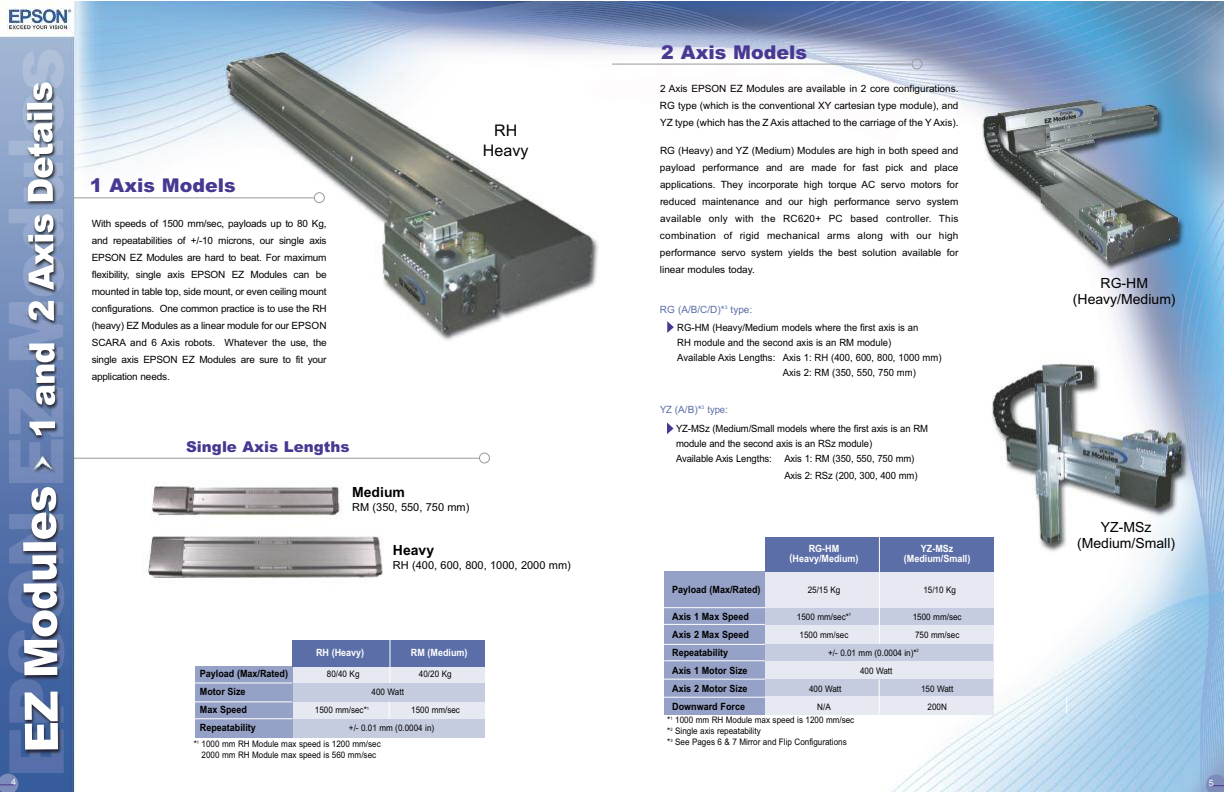
<style>
.page{position:relative;width:1224px;height:792px;background:#fff}
.page>*{position:absolute;margin:0;border:0;box-sizing:border-box;transform-origin:0 0}
.t1{font:900 19px "Arial";color:#483892}
.t2{font:16px/20px "Arial";color:#000;text-align:center}
.t3{font:900 15px "Arial";color:#483892}
.t4{font:14px/16px "Arial";color:#000;text-align:center}
.t5{font:700 14px "Arial";color:#000}
.t6{font:11px "Arial";color:#000}
.t7{font:10px/17px "Arial";color:#000;text-align:justify}
.t8{font:10px/19px "Arial";color:#000;scale:.95 1}
.t9{font:700 10px "Arial";color:#000;scale:.9 1}
.t10{font:700 10px "Arial";color:#fff;scale:.9 1}
.t11{font:10px "Arial";color:#5b6ea7}
.t12{font:9px/11px "Arial";color:#000;text-align:center;scale:.9 1}
.t13{font:9px "Helvetica";color:#fff}
.s1{color:#5b6ea7}
</style>
<div class="page">
<img style="left:0;top:1px;width:1224px;height:791px">
<img style="left:8px;top:92px;width:57px;height:681px">
<img style="left:23px;top:392px;width:35px;height:358px">
<hr style="left:73px;top:197px;width:241px;height:1px;background:#999">
<svg style="left:314px;top:192px;width:11px;height:11px"></svg>
<div style="left:285px;top:666px;width:200px;height:71px;background:#e7e9f2"></div>
<div style="left:286px;top:683px;width:199px;height:19px;background:#c6cce0"></div>
<svg style="left:0;top:774px;width:18px;height:18px"></svg>
<svg style="left:1206px;top:775px;width:18px;height:17px"></svg>
<div style="left:286px;top:719px;width:199px;height:19px;background:#c6cce0"></div>
<div style="left:195px;top:666px;width:98px;height:71px;background:#95a1c6"></div>
<div style="left:293px;top:640px;width:192px;height:26px;background:#5b6ea7"></div>
<hr style="left:195px;top:683px;width:97px;height:1px;background:#fff">
<hr style="left:195px;top:701px;width:97px;height:1px;background:#fff">
<hr style="left:195px;top:718px;width:97px;height:1px;background:#fff">
<hr style="left:390px;top:640px;width:1px;height:43px;background:#fff">
<hr style="left:612px;top:64px;width:300px;height:1px;background:#999">
<svg style="left:912px;top:58px;width:11px;height:11px"></svg>
<div style="left:758px;top:572px;width:235px;height:143px;background:#e7e9f2"></div>
<div style="left:758px;top:608px;width:236px;height:16px;background:#c6cce0"></div>
<div style="left:765px;top:537px;width:229px;height:35px;background:#5b6ea7"></div>
<hr style="left:879px;top:537px;width:1px;height:107px;background:#fff">
<div style="left:758px;top:644px;width:235px;height:16px;background:#c6cce0"></div>
<div style="left:758px;top:680px;width:235px;height:16px;background:#c6cce0"></div>
<div style="left:664px;top:572px;width:101px;height:143px;background:#95a1c6"></div>
<svg style="left:1067px;top:624px;width:1px;height:21px"></svg>
<hr style="left:879px;top:679px;width:1px;height:35px;background:#fff">
<hr style="left:663px;top:607px;width:102px;height:1px;background:#fff">
<hr style="left:663px;top:624px;width:102px;height:1px;background:#fff">
<hr style="left:664px;top:644px;width:101px;height:1px;background:#fff">
<hr style="left:664px;top:660px;width:101px;height:1px;background:#fff">
<hr style="left:663px;top:679px;width:102px;height:1px;background:#fff">
<hr style="left:662px;top:697px;width:103px;height:1px;background:#fff">
<svg style="left:1066px;top:696px;width:1px;height:18px"></svg>
<svg style="left:667px;top:321px;width:7px;height:12px"></svg>
<svg style="left:389px;top:702px;width:1px;height:16px"></svg>
<svg style="left:667px;top:422px;width:7px;height:12px"></svg>
<hr style="left:74px;top:458px;width:405px;height:1px;background:#999">
<svg style="left:479px;top:453px;width:11px;height:11px"></svg>
<h1 class="t1" style="left:90px;top:175px;width:147px">1 Axis Models</h1>
<p class="t7" style="left:92px;top:215px;width:236px">With speeds of 1500 mm/sec, payloads up to 80 Kg, and repeatabilities of +/-10 microns, our single axis EPSON EZ Modules are hard to beat. For maximum flexibility, single axis EPSON EZ Modules can be mounted in table top, side mount, or even ceiling mount configurations. One common practice is to use the RH (heavy) EZ Modules as a linear module for our EPSON SCARA and 6 Axis robots. Whatever the use, the single axis EPSON EZ Modules are sure to fit your application needs.</p>
<h3 class="t3" style="left:186px;top:438px;width:165px">Single Axis Lengths</h3>
<h2 class="t2" style="left:483px;top:120px;width:47px">RH<br>Heavy</h2>
<h3 class="t5" style="left:352px;top:484px;width:54px">Medium</h3>
<p class="t6" style="left:352px;top:501px;width:119px">RM (350, 550, 750 mm)</p>
<h3 class="t5" style="left:393px;top:542px;width:43px">Heavy</h3>
<p class="t6" style="left:393px;top:559px;width:179px">RH (400, 600, 800, 1000, 2000 mm)</p>
<p class="t10" style="left:316px;top:647px;width:55px">RH (Heavy)</p>
<p class="t10" style="left:411px;top:647px;width:65px">RM (Medium)</p>
<p class="t9" style="left:200px;top:668px;width:100px">Payload (Max/Rated)</p>
<p class="t12" style="left:327px;top:669px;width:38px">80/40 Kg</p>
<p class="t12" style="left:419px;top:669px;width:38px">40/20 Kg</p>
<p class="t9" style="left:200px;top:686px;width:52px">Motor Size</p>
<p class="t12" style="left:372px;top:687px;width:37px">400 Watt</p>
<p class="t9" style="left:200px;top:704px;width:54px">Max Speed</p>
<p class="t12" style="left:315px;top:705px;width:62px">1500 mm/sec*<sup>1</sup></p>
<p class="t12" style="left:411px;top:705px;width:56px">1500 mm/sec</p>
<p class="t9" style="left:200px;top:722px;width:64px">Repeatability</p>
<p class="t12" style="left:349px;top:723px;width:96px">+/- 0.01 mm (0.0004 in)</p>
<p class="t12" style="left:194px;top:738px;width:209px">*<sup>1</sup> 1000 mm RH Module max speed is 1200 mm/sec<br>2000 mm RH Module max speed is 560 mm/sec</p>
<h1 class="t1" style="left:661px;top:42px;width:147px">2 Axis Models</h1>
<p class="t7" style="left:660px;top:80px;width:300px">2 Axis EPSON EZ Modules are available in 2 core configurations.<br>RG type (which is the conventional XY cartesian type module), and YZ type (which has the Z Axis attached to the carriage of the Y Axis).</p>
<p class="t7" style="left:660px;top:142px;width:300px">RG (Heavy) and YZ (Medium) Modules are high in both speed and payload performance and are made for fast pick and place applications. They incorporate high torque AC servo motors for reduced maintenance and our high performance servo system available only with the RC620+ PC based controller. This combination of rigid mechanical arms along with our high performance servo system yields the best solution available for linear modules today.</p>
<p class="t11" style="left:660px;top:304px;width:94px">RG (A/B/C/D)*<sup>3</sup> type:</p>
<p class="t8" style="left:677px;top:318px;width:255px">RG-HM (Heavy/Medium models where the first axis is an</p>
<p class="t8" style="left:677px;top:333px;width:227px">RH module and the second axis is an RM module)</p>
<p class="t8" style="left:677px;top:348px;width:280px">Available Axis Lengths: Axis 1: RH (400, 600, 800, 1000 mm)</p>
<p class="t8" style="left:783px;top:363px;width:142px">Axis 2: RM (350, 550, 750 mm)</p>
<p class="t8" style="left:676px;top:400px;width:267px;text-indent:-16px"><span class="s1">YZ (A/B)*</span><sup>3</sup> <span class="s1">type:<br></span>YZ-MSz (Medium/Small models where the first axis is an RM</p>
<p class="t8" style="left:676px;top:436px;width:208px;line-height:15px">module and the second axis is an RSz module)<br>Available Axis Lengths:</p>
<p class="t8" style="left:784px;top:450px;width:142px;line-height:17px">Axis 1: RM (350, 550, 750 mm)<br>Axis 2: RSz (200, 300, 400 mm)</p>
<p class="t10" style="left:809px;top:542px;width:35px">RG-HM</p>
<p class="t10" style="left:921px;top:542px;width:38px">YZ-MSz</p>
<p class="t10" style="left:790px;top:552px;width:78px">(Heavy/Medium)</p>
<p class="t10" style="left:904px;top:552px;width:75px">(Medium/Small)</p>
<p class="t9" style="left:672px;top:583px;width:100px">Payload (Max/Rated)</p>
<p class="t12" style="left:808px;top:584px;width:38px">25/15 Kg</p>
<p class="t12" style="left:923px;top:584px;width:38px">15/10 Kg</p>
<p class="t9" style="left:672px;top:610px;width:87px">Axis 1 Max Speed</p>
<p class="t12" style="left:797px;top:611px;width:62px">1500 mm/sec*<sup>1</sup></p>
<p class="t12" style="left:913px;top:611px;width:56px">1500 mm/sec</p>
<p class="t9" style="left:672px;top:628px;width:87px">Axis 2 Max Speed</p>
<p class="t12" style="left:800px;top:629px;width:56px">1500 mm/sec</p>
<p class="t12" style="left:915px;top:629px;width:51px">750 mm/sec</p>
<p class="t9" style="left:672px;top:646px;width:64px">Repeatability</p>
<p class="t12" style="left:828px;top:647px;width:102px">+/- 0.01 mm (0.0004 in)*<sup>2</sup></p>
<p class="t9" style="left:672px;top:664px;width:85px">Axis 1 Motor Size</p>
<p class="t12" style="left:860px;top:665px;width:37px">400 Watt</p>
<p class="t9" style="left:672px;top:682px;width:85px">Axis 2 Motor Size</p>
<p class="t12" style="left:809px;top:683px;width:37px">400 Watt</p>
<p class="t12" style="left:921px;top:683px;width:37px">150 Watt</p>
<p class="t9" style="left:672px;top:700px;width:82px">Downward Force</p>
<p class="t12" style="left:817px;top:701px;width:17px">N/A</p>
<p class="t12" style="left:928px;top:701px;width:23px">200N</p>
<p class="t12" style="left:667px;top:715px;width:209px;text-align:left">*<sup>1</sup> 1000 mm RH Module max speed is 1200 mm/sec *<sup>2</sup> Single axis repeatability<br>*<sup>3</sup> See Pages 6 &amp; 7 Mirror and Flip Configurations</p>
<h3 class="t4" style="left:1073px;top:275px;width:104px">RG-HM (Heavy/Medium)</h3>
<h3 class="t4" style="left:1077px;top:519px;width:100px">YZ-MSz (Medium/Small)</h3>
<p class="t13" style="left:11px;top:777px;width:7px">4</p>
<p class="t13" style="left:1209px;top:778px;width:7px">5</p>
</div>
